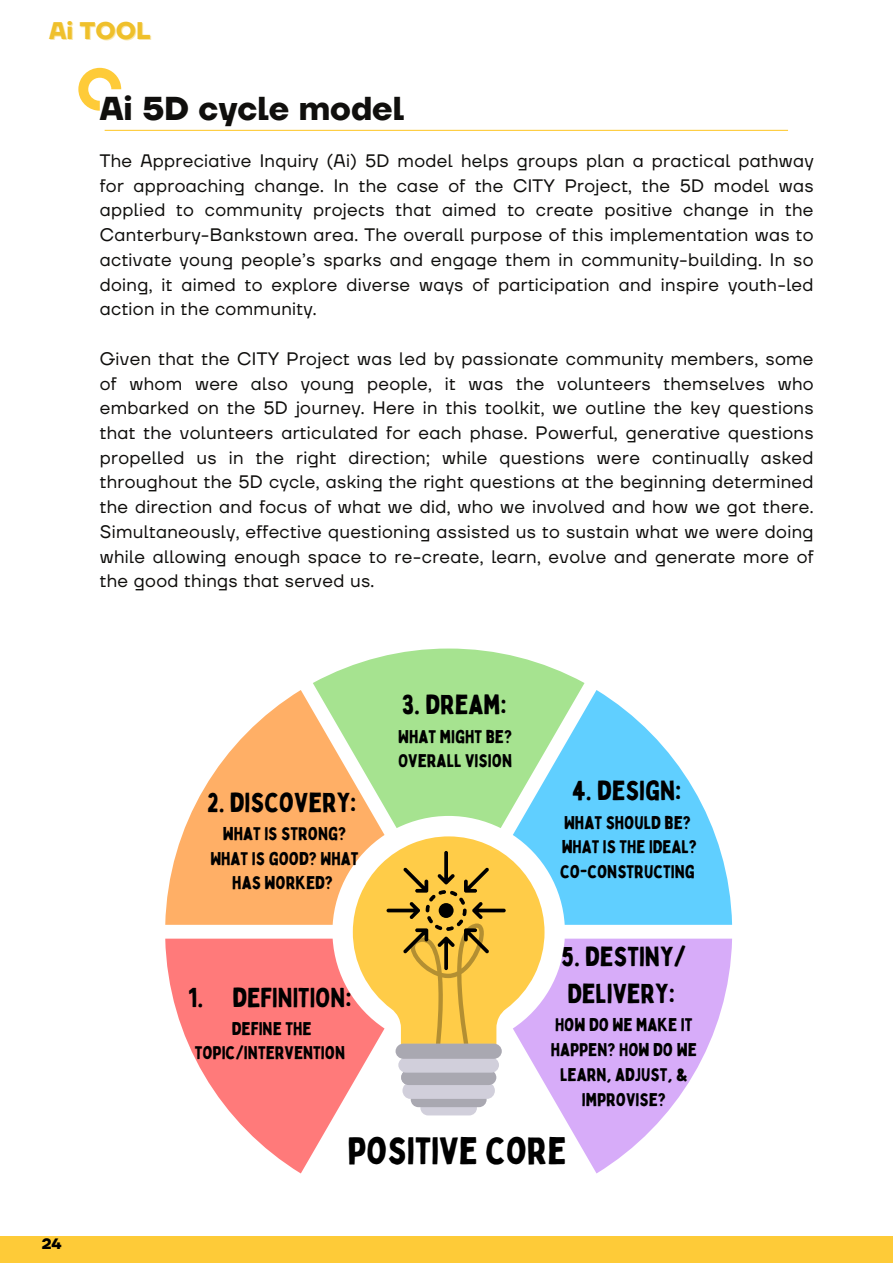
<style>
.page{position:relative;width:893px;height:1264px;background:#fff}
.page>*{position:absolute;margin:0;border:0;box-sizing:border-box;transform-origin:0 0}
.t1{font:37.5px "Bobby Jones";color:#000}
.t2{font:700 33px "TT Firs Neue";color:#100f0d}
.t3{font:27px "Bobby Jones";color:#000}
.t4{font:700 24px "TT Firs Neue";color:#efc02b}
.t5{font:18px/24.8px "TT Firs Neue";letter-spacing:.02em;color:#100f0d;text-align:justify}
.t6{font:18px/24.8px "Bobby Jones";color:#000;text-align:center}
.t7{font:700 15px "TT Firs Neue";color:#000}
</style>
<div class="page">
<svg style="left:78px;top:68px;width:43px;height:43px"></svg>
<hr style="left:105px;top:130px;width:683px;height:1px;background:#fecb38">
<svg style="left:165px;top:690px;width:219px;height:234px;fill:#ffaf66"></svg>
<svg style="left:313px;top:648px;width:271px;height:180px;fill:#a6e390"></svg>
<svg style="left:512px;top:690px;width:220px;height:234px;fill:#60cfff"></svg>
<svg style="left:165px;top:938px;width:209px;height:235px;fill:#ff7a7a"></svg>
<svg style="left:523px;top:938px;width:209px;height:235px;fill:#d7acf9"></svg>
<div style="left:420px;top:1100px;width:57px;height:15px;background:#d1cfdb;border-radius:8px"></div>
<div style="left:410px;top:1091px;width:76px;height:16px;background:#000;border-radius:8px;opacity:.19"></div>
<div style="left:402px;top:1082px;width:93px;height:16px;background:#d1cfdb;border-radius:8px"></div>
<div style="left:401px;top:1069px;width:95px;height:16px;background:#000;border-radius:8px;opacity:.19"></div>
<div style="left:398px;top:1057px;width:101px;height:15px;background:#d1cfdb;border-radius:8px"></div>
<div style="left:395px;top:1043px;width:106px;height:15px;background:#a9a8b1;border-radius:8px"></div>
<svg style="left:353px;top:836px;width:191px;height:211px"></svg>
<div style="left:0;top:1236px;width:892px;height:26px;background:#fecb38"></div>
<p class="t4" style="left:49px;top:16px;width:103px">Ai TOOL</p>
<p class="t2" style="left:100px;top:89px;width:306px">Ai 5D cycle model</p>
<p class="t5" style="left:100px;top:149px;width:715px">The Appreciative Inquiry (Ai) 5D model helps groups plan a practical pathway for approaching change. In the case of the CITY Project, the 5D model was applied to community projects that aimed to create positive change in the Canterbury-Bankstown area. The overall purpose of this implementation was to activate young people’s sparks and engage them in community-building. In so doing, it aimed to explore diverse ways of participation and inspire youth-led action in the community.</p>
<p class="t5" style="left:100px;top:347px;width:715px">Given that the CITY Project was led by passionate community members, some of whom were also young people, it was the volunteers themselves who embarked on the 5D journey. Here in this toolkit, we outline the key questions that the volunteers articulated for each phase. Powerful, generative questions propelled us in the right direction; while questions were continually asked throughout the 5D cycle, asking the right questions at the beginning determined the direction and focus of what we did, who we involved and how we got there.<br>Simultaneously, effective questioning assisted us to sustain what we were doing while allowing enough space to re-create, learn, evolve and generate more of the good things that served us.</p>
<p class="t3" style="left:207px;top:785px;width:151px">2. DISCOVERY:</p>
<p class="t6" style="left:210px;top:820px;width:150px">WHAT IS STRONG?<br>WHAT IS GOOD? WHAT<br>HAS WORKED?</p>
<p class="t3" style="left:188px;top:980px;width:165px">1. DEFINITION:</p>
<p class="t6" style="left:195px;top:1015px;width:152px">DEFINE THE<br>TOPIC/INTERVENTION</p>
<p class="t3" style="left:402px;top:688px;width:106px">3. DREAM:</p>
<p class="t6" style="left:398px;top:723px;width:115px">WHAT MIGHT BE?</p>
<p class="t6" style="left:398px;top:748px;width:115px">OVERALL VISION</p>
<p class="t3" style="left:571px;top:774px;width:111px">4. DESIGN:</p>
<p class="t6" style="left:564px;top:809px;width:128px">WHAT SHOULD BE?</p>
<p class="t6" style="left:561px;top:834px;width:137px">WHAT IS THE IDEAL?</p>
<p class="t6" style="left:560px;top:858px;width:136px">CO-CONSTRUCTING</p>
<p class="t3" style="left:561px;top:939px;width:127px">5. DESTINY/</p>
<p class="t3" style="left:567px;top:976px;width:109px">DELIVERY:</p>
<p class="t6" style="left:550px;top:1012px;width:147px">HOW DO WE MAKE IT<br>HAPPEN? HOW DO WE<br>LEARN, ADJUST, &amp;<br>IMPROVISE?</p>
<p class="t7" style="left:42px;top:1234px;width:21px">24</p>
<p class="t1" style="left:347px;top:1127px;width:220px">POSITIVE CORE</p>
</div>
